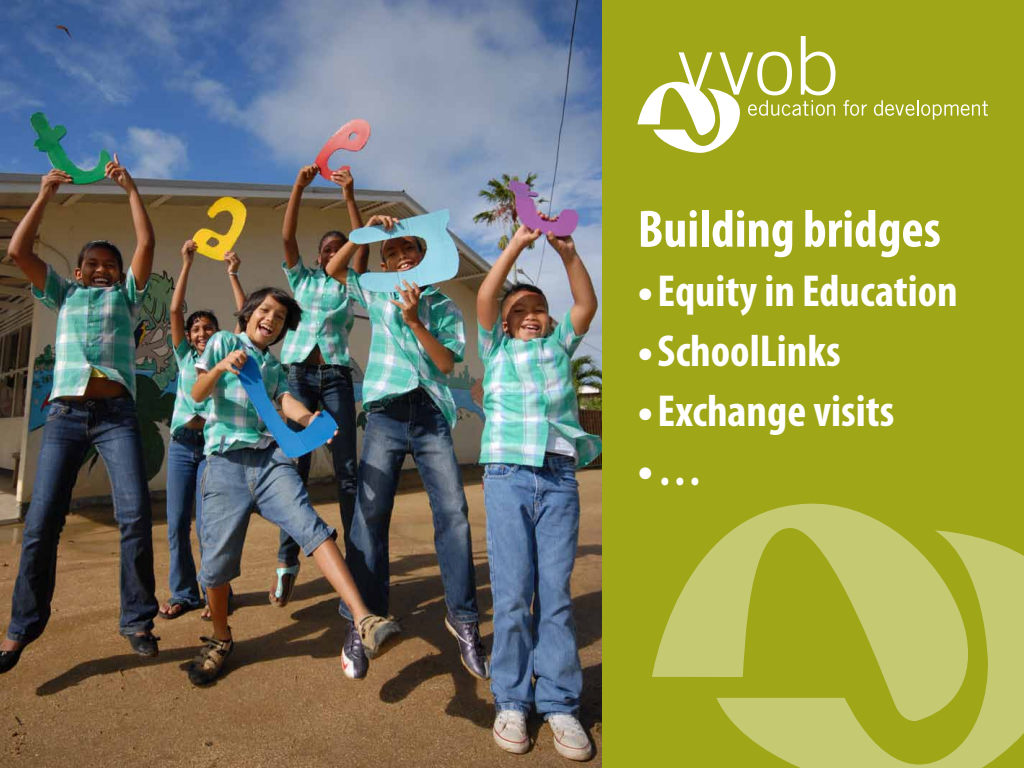
<style>
.page{position:relative;width:1024px;height:768px;background:#9fa617}
.page>*{position:absolute;margin:0;border:0;box-sizing:border-box;transform-origin:0 0}
.t1{font:700 condensed 53px "Myriad Pro";color:#fff}
.t2{font:700 condensed 45px "Myriad Pro";color:#fff}
.t3{font:700 45px "Myriad Pro";color:#fff}
.s1{font-stretch:normal}
.s2{font-stretch:condensed}
</style>
<div class="page">
<img style="left:0;top:0;width:602px;height:768px">
<svg style="left:637px;top:36px;width:199px;height:117px"></svg>
<svg style="left:843px;top:100px;width:24px;height:16px"></svg>
<svg style="left:874px;top:100px;width:114px;height:20px"></svg>
<svg style="left:652px;top:504px;width:241px;height:173px;fill:#c5c972"></svg>
<svg style="left:716px;top:530px;width:308px;height:238px;fill:#c5c972"></svg>
<p class="t1" style="left:638px;top:196px;width:305px">Building bridges</p>
<p class="t2" style="left:638px;top:263px;width:321px"><span class="s1">•</span>Equity in Education</p>
<p class="t2" style="left:638px;top:323px;width:204px"><span class="s1">•</span>SchoolLinks</p>
<p class="t2" style="left:638px;top:383px;width:258px"><span class="s1">•</span>Exchange visits</p>
<p class="t3" style="left:638px;top:441px;width:66px">•<span class="s2">…</span></p>
</div>
